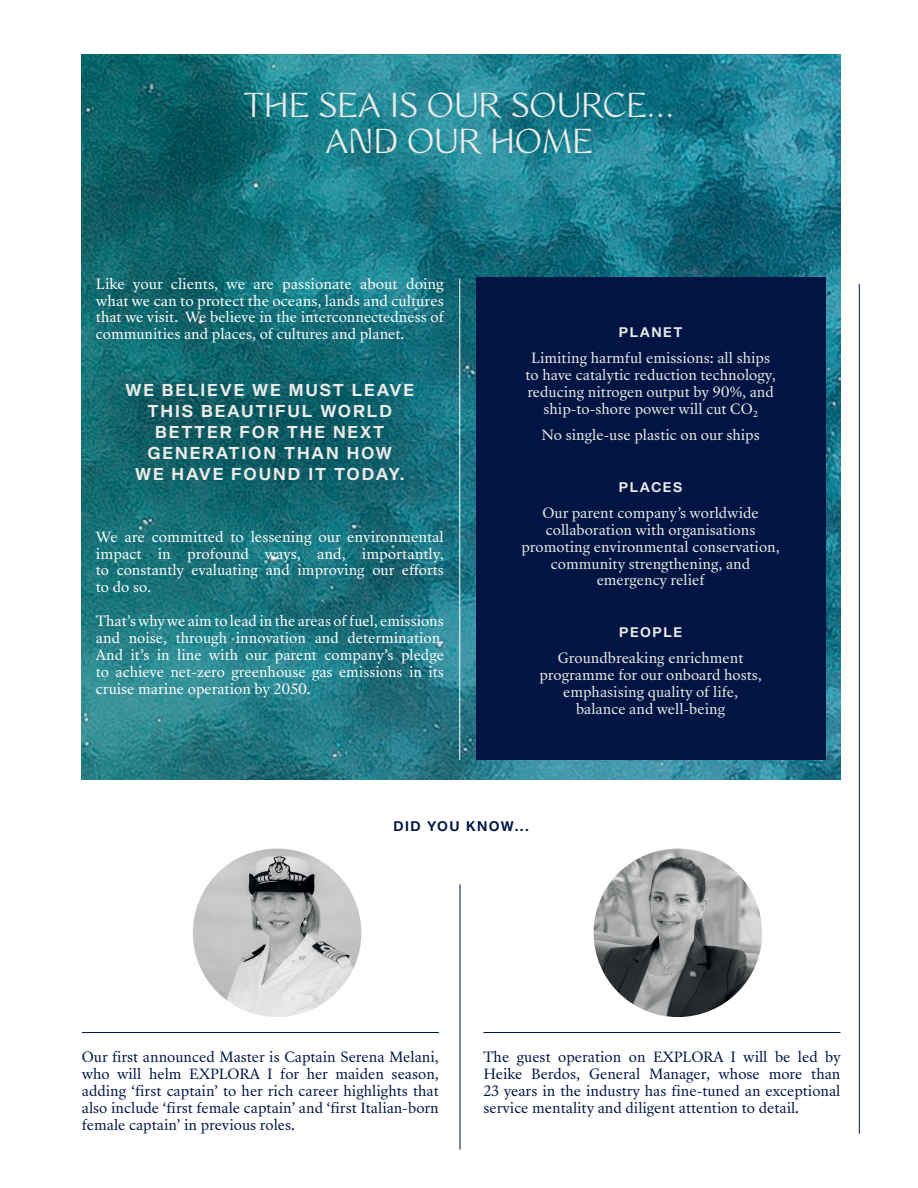
<style>
.page{position:relative;width:918px;height:1188px;background:#fff}
.page>*{position:absolute;margin:0;border:0;box-sizing:border-box;transform-origin:0 0}
.t1{font:31.5px/36.3px "WT Monarch Nova";color:#eeece8;text-align:center}
.t2{font:300 16.8px/20.9px "Shapiro 65";letter-spacing:.11em;color:#eeece8;text-align:center}
.t3{font:13.65px/16.8px "Sang Bleu Republic";color:#fff;text-align:justify}
.t4{font:13.65px/16.8px "Sang Bleu Republic";color:#eeece8;text-align:center}
.t5{font:13.65px/16.8px "Sang Bleu Republic";color:#001544;text-align:justify}
.t6{font:300 13.65px "Shapiro 65";letter-spacing:.11em;color:#eeece8}
.t7{font:300 13.65px "Shapiro 65";letter-spacing:.11em;color:#001544}
</style>
<div class="page">
<img style="left:81px;top:54px;width:759px;height:725px">
<div style="left:476px;top:278px;width:349px;height:482px;background:#001544"></div>
<hr style="left:460px;top:278px;width:1px;height:482px;background:#fff">
<hr style="left:859px;top:284px;width:1px;height:850px;background:#001544">
<hr style="left:460px;top:884px;width:1px;height:266px;background:#001544">
<img style="left:193px;top:849px;width:168px;height:168px;border-radius:84px">
<img style="left:594px;top:849px;width:168px;height:168px;border-radius:84px">
<hr style="left:82px;top:1032px;width:357px;height:1px;background:#001544">
<hr style="left:483px;top:1032px;width:357px;height:1px;background:#001544">
<h1 class="t1" style="left:244px;top:88px;width:432px">THE SEA IS OUR SOURCE…<br>AND OUR HOME</h1>
<p class="t3" style="left:96px;top:276px;width:350px">Like your clients, we are passionate about doing what we can to protect the oceans, lands and cultures that we visit. We believe in the interconnectedness of communities and places, of cultures and planet.</p>
<p class="t2" style="left:125px;top:381px;width:290px">WE BELIEVE WE MUST LEAVE<br>THIS BEAUTIFUL WORLD<br>BETTER FOR THE NEXT<br>GENERATION THAN HOW<br>WE HAVE FOUND IT TODAY.</p>
<p class="t3" style="left:96px;top:529px;width:349px">We are committed to lessening our environmental impact in profound ways, and, importantly, to constantly evaluating and improving our efforts to do so.</p>
<p class="t3" style="left:96px;top:613px;width:350px">That’s why we aim to lead in the areas of fuel, emissions and noise, through innovation and determination.<br>And it’s in line with our parent company’s pledge to achieve net-zero greenhouse gas emissions in its cruise marine operation by 2050.</p>
<p class="t6" style="left:619px;top:323px;width:65px">PLANET</p>
<p class="t4" style="left:525px;top:350px;width:252px">Limiting harmful emissions: all ships to have catalytic reduction technology, reducing nitrogen output by 90%, and ship-to-shore power will cut CO<sub>2</sub></p>
<p class="t4" style="left:541px;top:427px;width:220px">No single-use plastic on our ships</p>
<p class="t6" style="left:619px;top:477px;width:65px">PLACES</p>
<p class="t4" style="left:521px;top:505px;width:260px">Our parent company’s worldwide collaboration with organisations promoting environmental conservation, community strengthening, and emergency relief</p>
<p class="t6" style="left:619px;top:623px;width:65px">PEOPLE</p>
<p class="t4" style="left:539px;top:650px;width:224px">Groundbreaking enrichment programme for our onboard hosts, emphasising quality of life, balance and well-being</p>
<p class="t7" style="left:393px;top:816px;width:137px">DID YOU KNOW...</p>
<p class="t5" style="left:82px;top:1049px;width:359px">Our first announced Master is Captain Serena Melani, who will helm EXPLORA I for her maiden season, adding ‘first captain’ to her rich career highlights that also include ‘first female captain’ and ‘first Italian-born female captain’ in previous roles.</p>
<p class="t5" style="left:483px;top:1049px;width:359px">The guest operation on EXPLORA I will be led by Heike Berdos, General Manager, whose more than 23 years in the industry has fine-tuned an exceptional service mentality and diligent attention to detail.</p>
</div>
